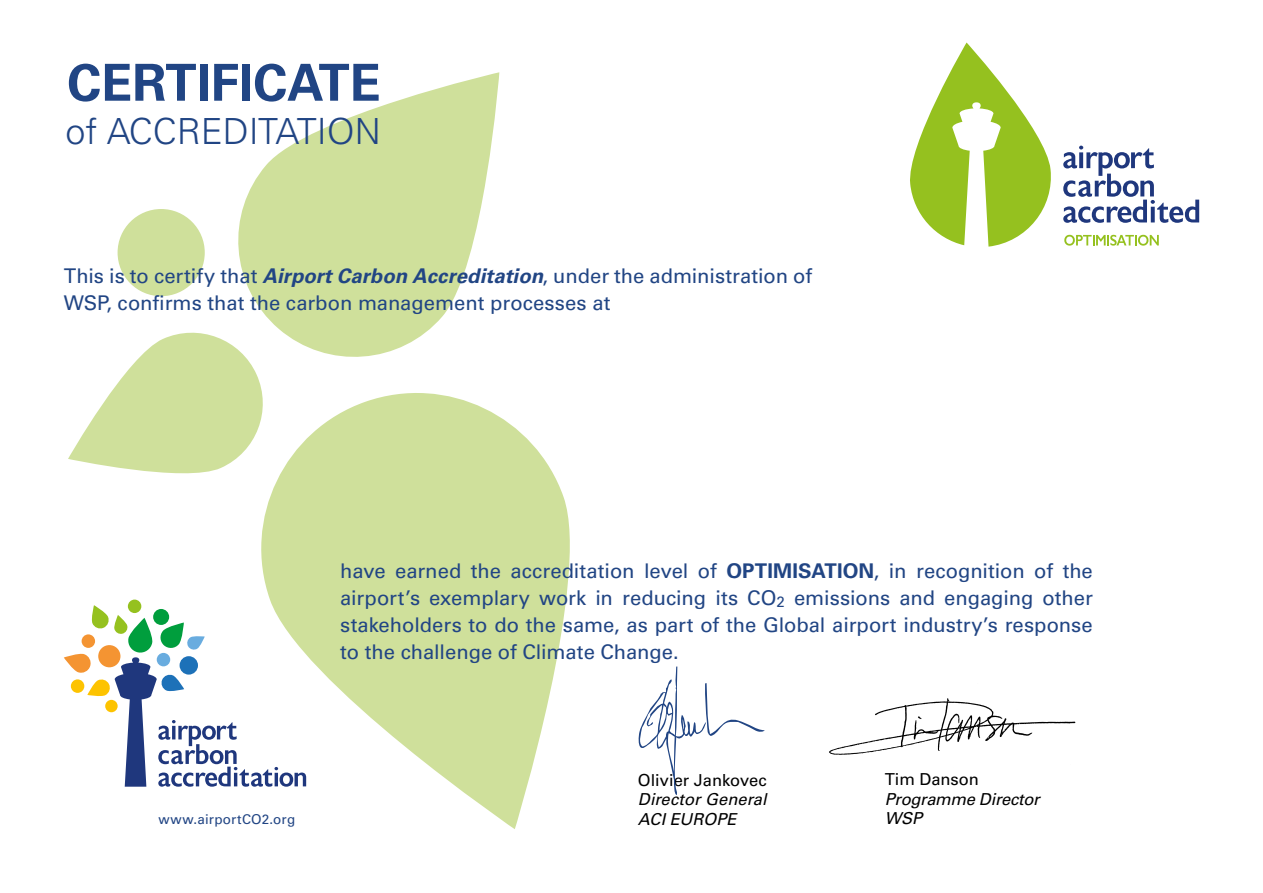
<style>
.page{position:relative;width:1263px;height:893px;background:#fff}
.page>*{position:absolute;margin:0;border:0;box-sizing:border-box;transform-origin:0 0}
.t1{font:700 51px "Univers LT Std";color:#214584}
.t2{font:300 36px "Univers LT Std";color:#214584}
.t3{font:20.25px/27px "Univers LT Std";letter-spacing:-.005em;color:#214584;text-align:justify}
.t4{font:italic 16.5px/19px "Univers LT Std";letter-spacing:-.005em;color:#000}
.t5{font:16.5px "Univers LT Std";letter-spacing:-.005em;color:#000}
.t6{font:13.5px "Univers LT Std";letter-spacing:.02em;color:#214584}
.s1{font-weight:700;font-style:italic}
.s2{font-weight:700}
</style>
<div class="page">
<img style="left:829px;top:698px;width:247px;height:57px">
<div style="left:128px;top:600px;width:13px;height:13px;background:#95c11f;border-radius:50%"></div>
<svg style="left:64px;top:605px;width:178px;height:182px"></svg>
<svg style="left:910px;top:43px;width:141px;height:204px"></svg>
<svg style="left:1064px;top:235px;width:95px;height:11px"></svg>
<svg style="left:1063px;top:146px;width:136px;height:77px"></svg>
<svg style="left:238px;top:72px;width:261px;height:285px;fill:#cfe09b"></svg>
<div style="left:118px;top:209px;width:87px;height:87px;background:#cfe09b;border-radius:50%"></div>
<svg style="left:68px;top:323px;width:205px;height:151px"></svg>
<svg style="left:242px;top:373px;width:328px;height:456px;fill:#cfe09b"></svg>
<svg style="left:638px;top:666px;width:127px;height:129px"></svg>
<h1 class="t1" style="left:67px;top:53px;width:315px">CERTIFICATE</h1>
<h2 class="t2" style="left:66px;top:109px;width:317px">of ACCREDITATION</h2>
<p class="t3" style="left:64px;top:262px;width:750px">This is to certify that <span class="s1">Airport Carbon Accreditation</span>, under the administration of<br>WSP, confirms that the carbon management processes at</p>
<p class="t6" style="left:159px;top:811px;width:138px">www.airportCO2.org</p>
<p class="t3" style="left:340px;top:557px;width:754px">have earned the accreditation level of <span class="s2">OPTIMISATION</span>, in recognition of the airport’s exemplary work in reducing its CO<sub>2</sub> emissions and engaging other stakeholders to do the same, as part of the Global airport industry’s response to the challenge of Climate Change.</p>
<p class="t5" style="left:638px;top:770px;width:130px">Olivier Jankovec</p>
<p class="t4" style="left:638px;top:790px;width:130px;line-height:19.5px">Director General<br>ACI EUROPE</p>
<p class="t5" style="left:885px;top:770px;width:96px">Tim Danson</p>
<p class="t4" style="left:885px;top:790px;width:156px">Programme Director<br>WSP</p>
</div>
